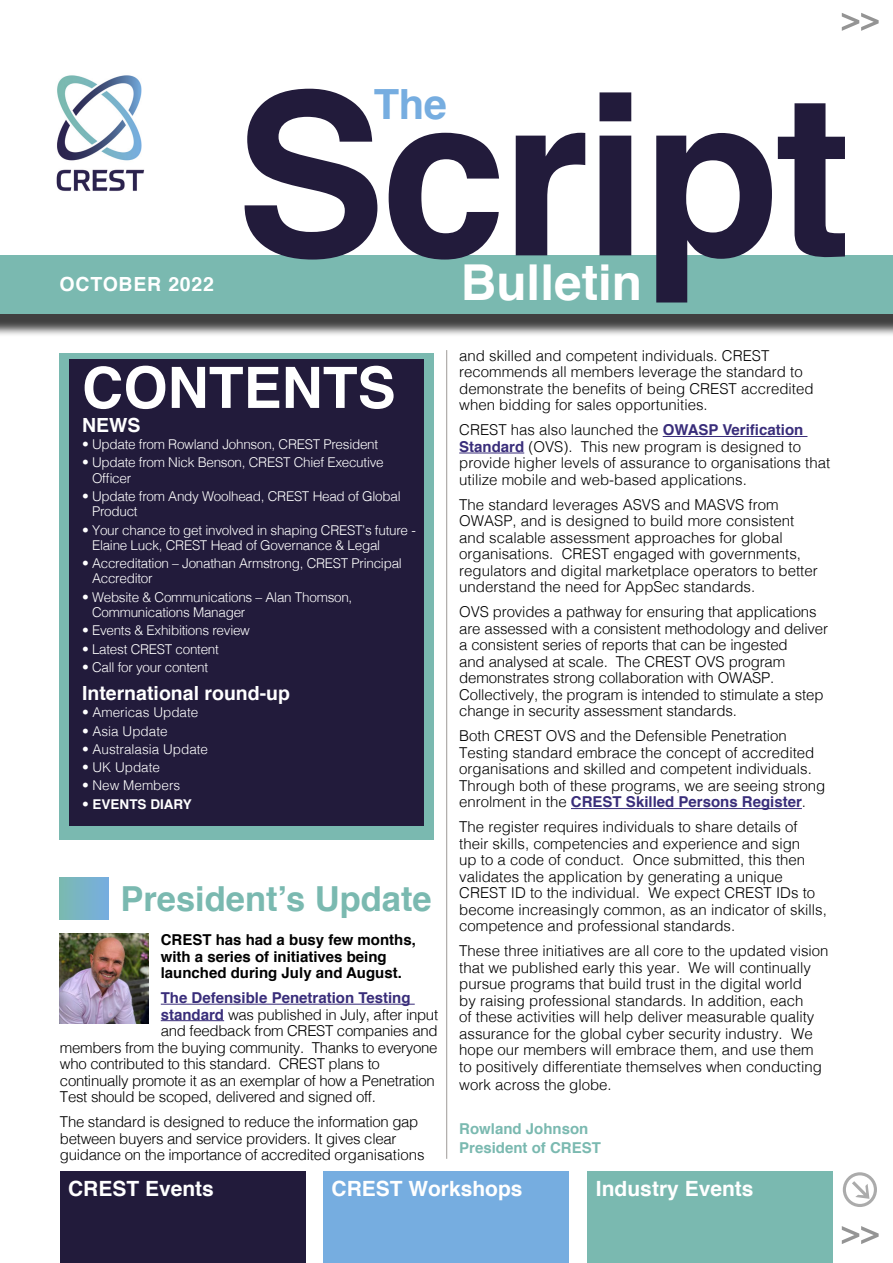
<style>
.page{position:relative;width:893px;height:1263px;background:#fff}
.page>*{position:absolute;margin:0;border:0;box-sizing:border-box;transform-origin:0 0}
.t1{font:700 225px "Helvetica";letter-spacing:-.02em;color:#221b3b}
.t2{font:700 57px "Helvetica";color:#fff}
.t3{font:700 49.5px "Helvetica";color:#fff}
.t4{font:700 41.7px "Helvetica";color:#76ade0}
.t5{font:700 34.5px "Helvetica";color:#7ab9b0}
.t6{font:700 21px "Helvetica";color:#fff}
.Normal_wrd_1{font:700 19.5px "Helvetica";color:#fff}
.Normal_wrd_1-2{font:700 19.5px "Helvetica";letter-spacing:.04em;color:#fff}
.Normal_wrd_1-3{font:300 15px/16.5px "Helvetica";color:#000}
.Normal_wrd_1-4{font:300 15px/16.5px "Helvetica";letter-spacing:-.02em;color:#000}
.Normal_wrd_1-5{font:700 15px/16.5px "Helvetica";color:#000}
.Normal_wrd_1-6{font:700 15px "Helvetica";color:#392d7a}
.Normal_wrd_1-7{font:700 15px/19.5px "Helvetica";color:#7ab9b0}
.Normal_wrd_1-8{font:300 13.5px/15.3px "Helvetica";letter-spacing:-.02em;color:#fff}
.Normal_wrd_1-9{font:300 13.5px "Helvetica";color:#fff}
.Normal_wrd_1-10{font:700 13.5px "Helvetica";color:#fff}
.s1{font-weight:300}
.s2{font-weight:700;color:#392d7a}
</style>
<div class="page">
<div style="left:0;top:262px;width:893px;height:75px;background:#000;opacity:.75"></div>
<div style="left:0;top:256px;width:893px;height:58px;background:#7ab9b0"></div>
<img style="left:56px;top:75px;width:89px;height:116px">
<div style="left:843px;top:1172px;width:34px;height:35px;border:3px solid #000;border-radius:50%"></div>
<svg style="left:852px;top:1181px;width:17px;height:18px"></svg>
<svg style="left:842px;top:1226px;width:37px;height:18px"></svg>
<svg style="left:842px;top:13px;width:37px;height:18px"></svg>
<div style="left:323px;top:1172px;width:246px;height:91px;background:#76ade0"></div>
<div style="left:60px;top:877px;width:48px;height:43px;background:linear-gradient(to right,#7bbab1,#77addf)"></div>
<div style="left:60px;top:1172px;width:245px;height:91px;background:#221b3b"></div>
<div style="left:587px;top:1172px;width:246px;height:91px;background:#7ab9b0"></div>
<hr style="left:446px;top:350px;width:1px;height:809px;background:#9e9b98">
<div style="left:60px;top:353px;width:374px;height:487px;background:#7ab9b0"></div>
<div style="left:69px;top:359px;width:355px;height:467px;background:#221b3b"></div>
<hr style="left:663px;top:436px;width:144px;height:1px;background:#392d7a">
<hr style="left:459px;top:453px;width:65px;height:1px;background:#392d7a">
<hr style="left:571px;top:808px;width:231px;height:1px;background:#392d7a">
<hr style="left:161px;top:1004px;width:254px;height:1px;background:#392d7a">
<hr style="left:161px;top:1020px;width:63px;height:1px;background:#392d7a">
<img style="left:60px;top:933px;width:88px;height:90px">
<p class="Normal_wrd_1-2" style="left:60px;top:271px;width:156px">OCTOBER 2022</p>
<p class="t1" style="left:235px;top:23px;width:617px">Script</p>
<p class="t4" style="left:374px;top:76px;width:75px">The</p>
<p class="t3" style="left:461px;top:248px;width:183px">Bulletin</p>
<p class="t2" style="left:82px;top:349px;width:315px">CONTENTS</p>
<p class="Normal_wrd_1" style="left:82px;top:412px;width:60px">NEWS</p>
<p class="Normal_wrd_1-8" style="left:82px;top:436px;width:298px">• Update from Rowland Johnson, CREST President</p>
<p class="Normal_wrd_1-8" style="left:92px;top:454px;width:293px;text-indent:-10px">• Update from Nick Benson, CREST Chief Executive<br>Officer</p>
<p class="Normal_wrd_1-8" style="left:92px;top:488px;width:310px;text-indent:-10px">• Update from Andy Woolhead, CREST Head of Global<br>Product</p>
<p class="Normal_wrd_1-8" style="left:92px;top:521px;width:325px;text-indent:-10px">• Your chance to get involved in shaping CREST’s future -<br>Elaine Luck, CREST Head of Governance &amp; Legal</p>
<p class="Normal_wrd_1-8" style="left:92px;top:555px;width:311px;text-indent:-10px">• Accreditation – Jonathan Armstrong, CREST Principal<br>Accreditor</p>
<p class="Normal_wrd_1-8" style="left:92px;top:588px;width:262px;text-indent:-10px">• Website &amp; Communications – Alan Thomson,<br>Communications Manager</p>
<p class="Normal_wrd_1-8" style="left:82px;top:622px;width:169px">• Events &amp; Exhibitions review</p>
<p class="Normal_wrd_1-8" style="left:82px;top:640px;width:138px">• Latest CREST content</p>
<p class="Normal_wrd_1-8" style="left:82px;top:658px;width:128px">• Call for your content</p>
<p class="Normal_wrd_1" style="left:82px;top:680px;width:210px">International round-up</p>
<p class="Normal_wrd_1-9" style="left:82px;top:701px;width:118px">• Americas Update</p>
<p class="Normal_wrd_1-9" style="left:82px;top:719px;width:87px">• Asia Update</p>
<p class="Normal_wrd_1-9" style="left:82px;top:738px;width:128px">• Australasia Update</p>
<p class="Normal_wrd_1-9" style="left:82px;top:756px;width:80px">• UK Update</p>
<p class="Normal_wrd_1-9" style="left:82px;top:774px;width:100px">• New Members</p>
<p class="Normal_wrd_1-10" style="left:82px;top:795px;width:111px"><span class="s1">•</span> EVENTS DIARY</p>
<p class="t5" style="left:120px;top:875px;width:313px">President’s Update</p>
<p class="Normal_wrd_1-5" style="left:161px;top:932px;width:257px">CREST has had a busy few months, with a series of initiatives being launched during July and August.</p>
<p class="Normal_wrd_1-6" style="left:161px;top:987px;width:251px">The Defensible Penetration Testing</p>
<p class="Normal_wrd_1-4" style="left:161px;top:1005px;width:279px"><span class="s2">standard</span> was published in July, after input</p>
<p class="Normal_wrd_1-4" style="left:161px;top:1021px;width:278px">and feedback from CREST companies and</p>
<p class="Normal_wrd_1-4" style="left:60px;top:1038px;width:379px">members from the buying community. Thanks to everyone</p>
<p class="Normal_wrd_1-4" style="left:60px;top:1054px;width:321px">who contributed to this standard. CREST plans to</p>
<p class="Normal_wrd_1-4" style="left:60px;top:1071px;width:376px">continually promote it as an exemplar of how a Penetration</p>
<p class="Normal_wrd_1-4" style="left:60px;top:1087px;width:318px">Test should be scoped, delivered and signed off.</p>
<p class="Normal_wrd_1-4" style="left:60px;top:1112px;width:366px">The standard is designed to reduce the information gap between buyers and service providers. It gives clear guidance on the importance of accredited organisations</p>
<p class="Normal_wrd_1-3" style="left:459px;top:346px;width:356px">and skilled and competent individuals. CREST recommends all members leverage the standard to demonstrate the benefits of being CREST accredited when bidding for sales opportunities.</p>
<p class="Normal_wrd_1-3" style="left:459px;top:421px;width:372px">CREST has also launched the <span class="s2">OWASP Verification Standard</span> (OVS). This new program is designed to provide higher levels of assurance to organisations that utilize mobile and web-based applications.</p>
<p class="Normal_wrd_1-3" style="left:459px;top:495px;width:360px">The standard leverages ASVS and MASVS from OWASP, and is designed to build more consistent and scalable assessment approaches for global organisations. CREST engaged with governments, regulators and digital marketplace operators to better understand the need for AppSec standards.</p>
<p class="Normal_wrd_1-3" style="left:459px;top:603px;width:370px">OVS provides a pathway for ensuring that applications are assessed with a consistent methodology and deliver a consistent series of reports that can be ingested<br>and analysed at scale. The CREST OVS program demonstrates strong collaboration with OWASP.<br>Collectively, the program is intended to stimulate a step change in security assessment standards.</p>
<p class="Normal_wrd_1-3" style="left:459px;top:727px;width:367px">Both CREST OVS and the Defensible Penetration Testing standard embrace the concept of accredited organisations and skilled and competent individuals.<br>Through both of these programs, we are seeing strong enrolment in the <span class="s2">CREST Skilled Persons Register</span>.</p>
<p class="Normal_wrd_1-3" style="left:459px;top:818px;width:369px">The register requires individuals to share details of their skills, competencies and experience and sign<br>up to a code of conduct. Once submitted, this then validates the application by generating a unique CREST ID to the individual. We expect CREST IDs to become increasingly common, as an indicator of skills, competence and professional standards.</p>
<p class="Normal_wrd_1-3" style="left:459px;top:942px;width:371px">These three initiatives are all core to the updated vision that we published early this year. We will continually pursue programs that build trust in the digital world<br>by raising professional standards. In addition, each<br>of these activities will help deliver measurable quality assurance for the global cyber security industry. We hope our members will embrace them, and use them to positively differentiate themselves when conducting</p>
<p class="Normal_wrd_1-3" style="left:459px;top:1075px;width:154px">work across the globe.</p>
<p class="Normal_wrd_1-7" style="left:459px;top:1120px;width:143px">Rowland Johnson<br>President of CREST</p>
<p class="t6" style="left:68px;top:1175px;width:147px">CREST Events</p>
<p class="t6" style="left:332px;top:1175px;width:192px">CREST Workshops</p>
<p class="t6" style="left:596px;top:1175px;width:159px">Industry Events</p>
</div>
